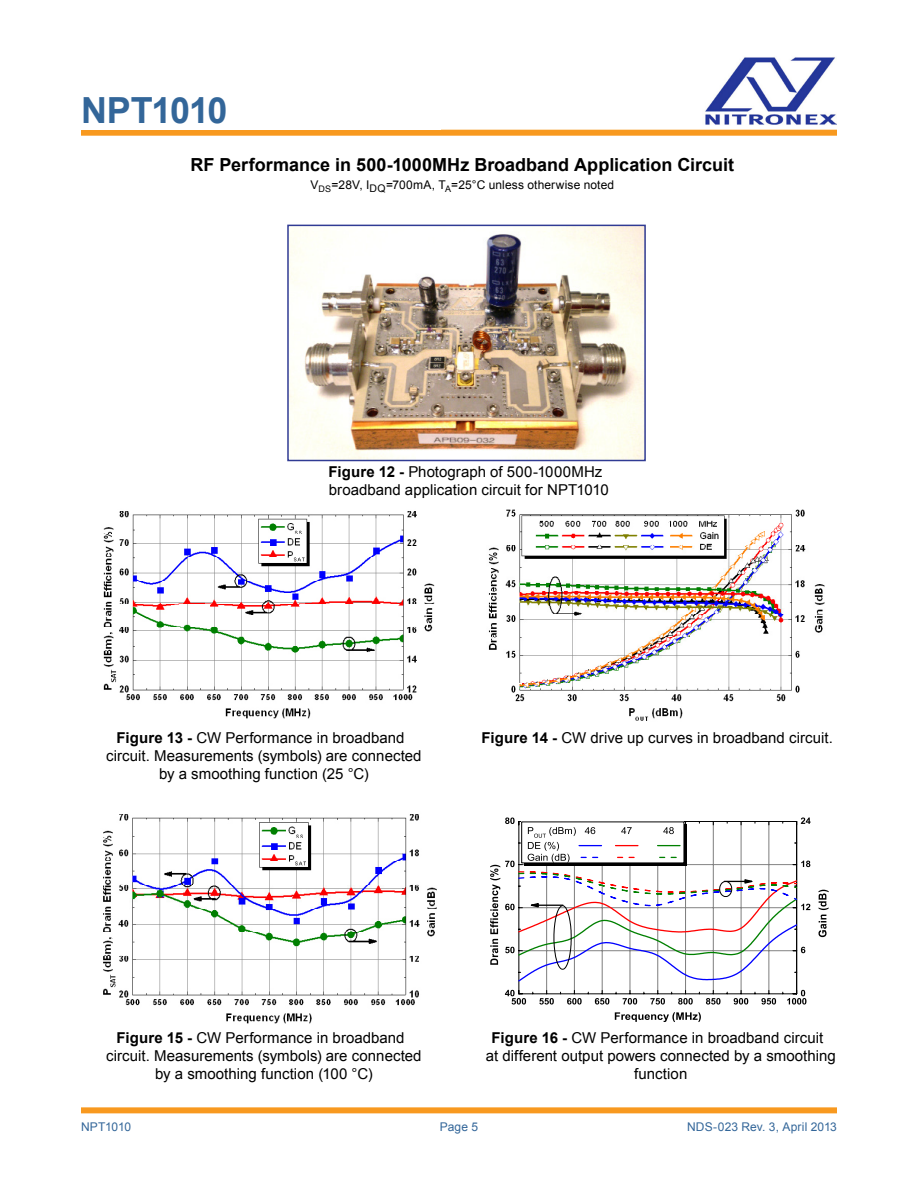
<style>
.page{position:relative;width:918px;height:1188px;background:#fff}
.page>*{position:absolute;margin:0;border:0;box-sizing:border-box;transform-origin:0 0}
.t1{font:700 36px "Arial";letter-spacing:-.03em;color:#369}
.t2{font:700 18px "Arial";color:#000}
.t3{font:15px/18px "Arial";color:#000;text-align:center}
.t4{font:12px "Arial";letter-spacing:.01em;color:#000}
.t5{font:12px "Arial";letter-spacing:.01em;color:#369}
.t6{font:12px "Arial";letter-spacing:-.015em;color:#369}
.s1{font-weight:700}
</style>
<div class="page">
<img style="left:705px;top:57px;width:132px;height:68px">
<div style="left:81px;top:130px;width:756px;height:6px;background:#f8991f"></div>
<div style="left:81px;top:1107px;width:756px;height:6px;background:#f8991f"></div>
<img style="left:103px;top:511px;width:332px;height:208px">
<img style="left:488px;top:509px;width:337px;height:212px">
<hr style="left:546px;top:822px;width:1px;height:172px;background:#808080">
<hr style="left:574px;top:822px;width:1px;height:172px;background:#808080">
<hr style="left:602px;top:822px;width:1px;height:172px;background:#808080">
<hr style="left:630px;top:822px;width:1px;height:172px;background:#808080">
<hr style="left:657px;top:822px;width:1px;height:172px;background:#808080">
<hr style="left:685px;top:822px;width:1px;height:172px;background:#808080">
<hr style="left:713px;top:822px;width:1px;height:172px;background:#808080">
<hr style="left:741px;top:822px;width:1px;height:172px;background:#808080">
<hr style="left:769px;top:822px;width:1px;height:172px;background:#808080">
<svg style="left:539px;top:990px;width:15px;height:15px"></svg>
<svg style="left:567px;top:990px;width:15px;height:15px"></svg>
<svg style="left:595px;top:990px;width:14px;height:15px"></svg>
<svg style="left:623px;top:990px;width:14px;height:15px"></svg>
<svg style="left:644px;top:990px;width:21px;height:15px"></svg>
<svg style="left:678px;top:990px;width:15px;height:15px"></svg>
<svg style="left:706px;top:990px;width:15px;height:15px"></svg>
<svg style="left:734px;top:990px;width:14px;height:15px"></svg>
<svg style="left:755px;top:990px;width:21px;height:15px"></svg>
<hr style="left:519px;top:993px;width:278px;height:1px;background:#000">
<svg style="left:505px;top:990px;width:21px;height:15px"></svg>
<hr style="left:519px;top:822px;width:1px;height:172px;background:#000">
<svg style="left:782px;top:990px;width:24px;height:15px"></svg>
<hr style="left:796px;top:822px;width:1px;height:172px;background:#000">
<svg style="left:615px;top:1012px;width:86px;height:10px"></svg>
<svg style="left:819px;top:890px;width:10px;height:47px"></svg>
<svg style="left:490px;top:818px;width:321px;height:165px"></svg>
<img style="left:103px;top:814px;width:334px;height:210px">
<img style="left:290px;top:228px;width:353px;height:230px">
<div style="left:287px;top:225px;width:359px;height:236px;border:2px solid #303b94"></div>
<h1 class="t1" style="left:81px;top:86px;width:148px">NPT1010</h1>
<p class="t2" style="left:191px;top:152px;width:545px">RF Performance in 500-1000MHz Broadband Application Circuit</p>
<p class="t4" style="left:311px;top:177px;width:305px">V<sub>DS</sub>=28V, I<sub>DQ</sub>=700mA, T<sub>A</sub>=25°C unless otherwise noted</p>
<p class="t3" style="left:329px;top:463px;width:282px;text-align:left"><span class="s1">Figure 12 -</span> Photograph of 500-1000MHz broadband application circuit for NPT1010</p>
<p class="t3" style="left:106px;top:729px;width:317px"><span class="s1">Figure 13 -</span> CW Performance in broadband circuit. Measurements (symbols) are connected by a smoothing function (25 °C)</p>
<p class="t3" style="left:482px;top:729px;width:353px"><span class="s1">Figure 14 -</span> CW drive up curves in broadband circuit.</p>
<p class="t3" style="left:106px;top:1029px;width:317px"><span class="s1">Figure 15 -</span> CW Performance in broadband circuit. Measurements (symbols) are connected by a smoothing function (100 °C)</p>
<p class="t3" style="left:486px;top:1029px;width:352px"><span class="s1">Figure 16 -</span> CW Performance in broadband circuit<br>at different output powers connected by a smoothing function</p>
<p class="t6" style="left:81px;top:1119px;width:52px">NPT1010</p>
<p class="t5" style="left:440px;top:1119px;width:40px">Page 5</p>
<p class="t5" style="left:687px;top:1119px;width:151px">NDS-023 Rev. 3, April 2013</p>
</div>
